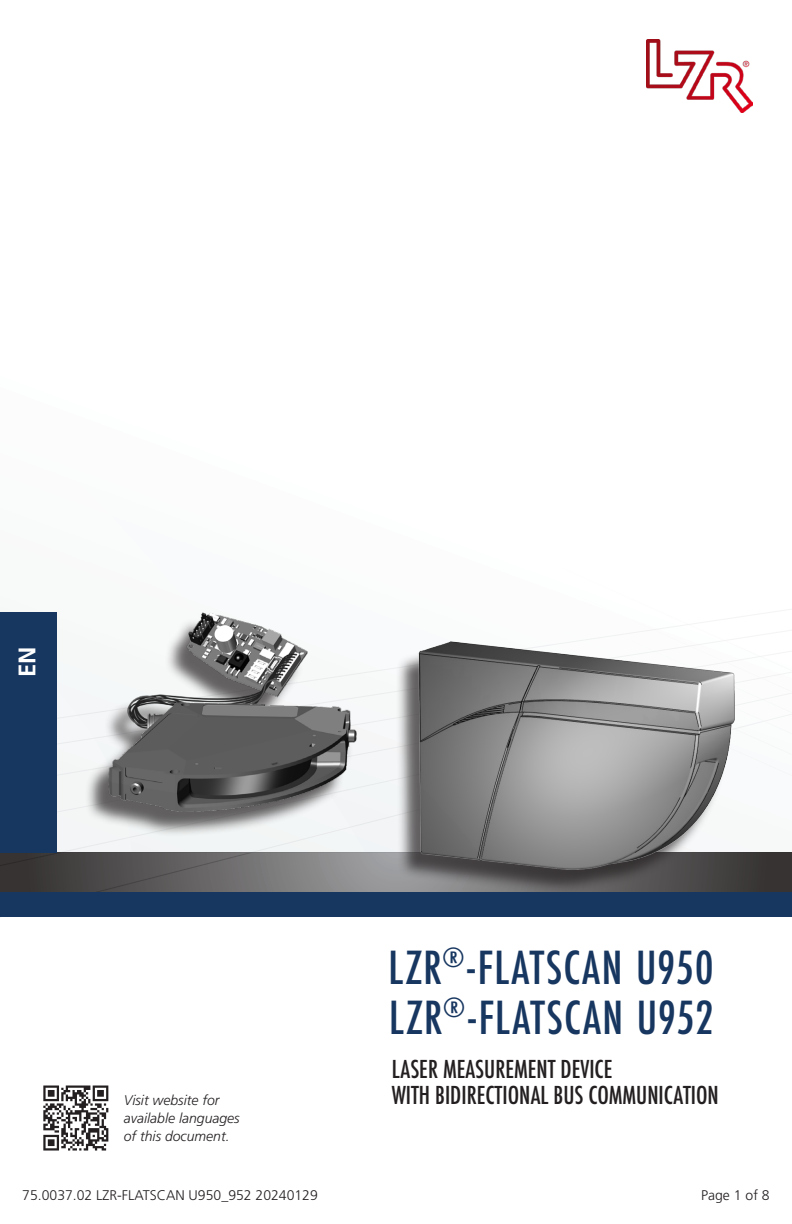
<style>
.page{position:relative;width:792px;height:1224px;background:#fff}
.page>*{position:absolute;margin:0;border:0;box-sizing:border-box;transform-origin:0 0}
.Titre1{font:500 50px "Futura PT Cond";letter-spacing:.025em;color:#173660}
.sousTitre1{font:500 condensed 24px "Futura";color:#231f20}
.t1{font:700 24px "Frutiger LT Std";color:#fff}
.t2{font:italic 300 14px/18px "Frutiger LT Std";color:#231f20}
.t3{font:300 14px "Frutiger LT Std";color:#231f20}
</style>
<div class="page">
<svg style="left:133px;top:837px;width:262px;height:16px;fill:#f2f5f5"></svg>
<svg style="left:56px;top:837px;width:77px;height:16px"></svg>
<svg style="left:0;top:853px;width:792px;height:39px"></svg>
<div style="left:0;top:612px;width:56px;height:241px;background:#173660"></div>
<img style="left:396px;top:632px;width:352px;height:260px">
<img style="left:56px;top:612px;width:352px;height:225px">
<div style="left:0;top:892px;width:792px;height:25px;background:#173660"></div>
<img style="left:647px;top:40px;width:105px;height:72px">
<svg style="left:43px;top:1086px;width:65px;height:65px"></svg>
<p class="t1" style="left:13px;top:677px;width:32px;rotate:-90deg">EN</p>
<p class="Titre1" style="left:389px;top:938px;width:327px">LZR<sup>®</sup>-FLATSCAN U950</p>
<p class="Titre1" style="left:389px;top:988px;width:326px">LZR<sup>®</sup>-FLATSCAN U952</p>
<p class="sousTitre1" style="left:392px;top:1054px;width:222px">LASER MEASUREMENT DEVICE</p>
<p class="t2" style="left:124px;top:1092px;width:97px">Visit website for</p>
<p class="sousTitre1" style="left:392px;top:1080px;width:329px">WITH BIDIRECTIONAL BUS COMMUNICATION</p>
<p class="t2" style="left:124px;top:1110px;width:117px">available languages of this document.</p>
<p class="t3" style="left:22px;top:1188px;width:297px">75.0037.02 LZR-FLATSCAN U950_952 20240129</p>
<p class="t3" style="left:701px;top:1188px;width:70px">Page 1 of 8</p>
</div>
